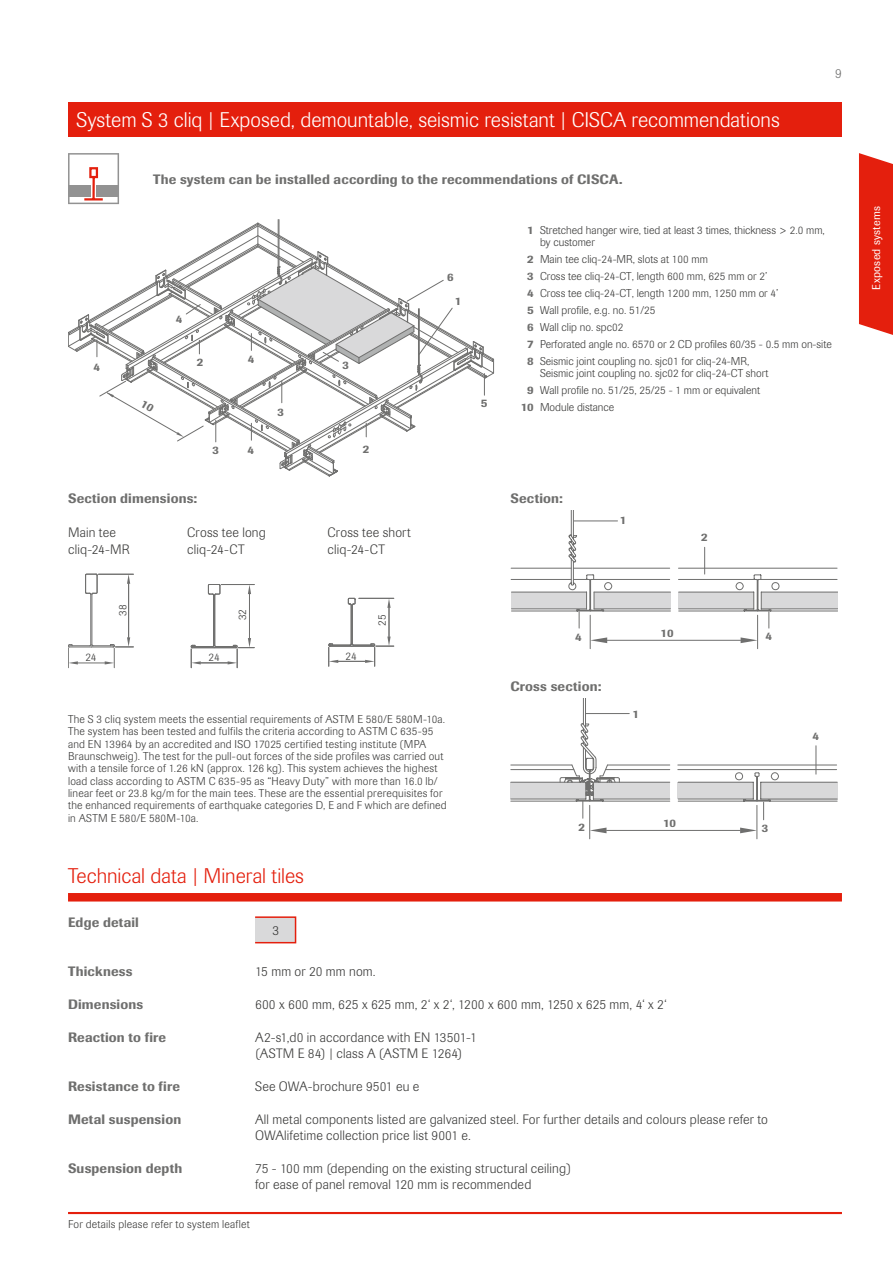
<style>
.page{position:relative;width:893px;height:1263px;background:#fff}
.page>*{position:absolute;margin:0;border:0;box-sizing:border-box;transform-origin:0 0}
.t1{font:300 21px "Imago Pro";color:#fff}
.t2{font:300 21px "Imago Pro";letter-spacing:-.005em;color:#e41f0d}
.t3{font:300 13.5px/16.5px "Imago Pro";letter-spacing:.015em;color:#3b3b3a}
.t4{font:500 13.5px "Imago Pro";letter-spacing:.01em;color:#6f6f6e}
.t5{font:300 13.5px "Imago Pro";color:#6f6f6e}
.t6{font:300 11.25px/12.3px "Imago Pro";letter-spacing:.015em;color:#3b3b3a}
.t7{font:500 11.25px "Imago Pro";color:#6f6f6e}
.t8{font:11.25px "Imago Pro";letter-spacing:.02em;color:#fff}
.s1{font-weight:500;color:#6f6f6e}
</style>
<div class="page">
<div style="left:68px;top:102px;width:774px;height:34px;background:#e41f0d"></div>
<hr style="left:68px;top:1212px;width:774px;height:2px;background:#e41f0d">
<div style="left:859px;top:153px;width:34px;height:182px;background:#e41f0d"></div>
<div style="left:68px;top:893px;width:774px;height:8px;background:#e41f0d"></div>
<div style="left:255px;top:917px;width:41px;height:26px;background:#d9d9da"></div>
<div style="left:255px;top:916px;width:41px;height:27px;border:2px solid #e41f0d"></div>
<svg style="left:68px;top:153px;width:51px;height:51px"></svg>
<svg style="left:68px;top:573px;width:65px;height:95px"></svg>
<svg style="left:191px;top:584px;width:63px;height:84px"></svg>
<svg style="left:328px;top:598px;width:66px;height:68px"></svg>
<hr style="left:278px;top:220px;width:1px;height:47px;background:#6f6f6e">
<hr style="left:279px;top:220px;width:1px;height:49px;background:#6f6f6e">
<hr style="left:590px;top:615px;width:1px;height:34px;background:#6f6f6e">
<hr style="left:757px;top:615px;width:1px;height:34px;background:#6f6f6e">
<hr style="left:607px;top:640px;width:134px;height:1px;background:#6f6f6e">
<svg style="left:590px;top:637px;width:17px;height:6px"></svg>
<svg style="left:741px;top:637px;width:17px;height:6px"></svg>
<svg style="left:510px;top:510px;width:328px;height:118px"></svg>
<hr style="left:606px;top:830px;width:134px;height:1px;background:#6f6f6e">
<hr style="left:757px;top:805px;width:1px;height:34px;background:#6f6f6e">
<hr style="left:589px;top:805px;width:1px;height:34px;background:#6f6f6e">
<svg style="left:590px;top:827px;width:16px;height:6px"></svg>
<svg style="left:740px;top:827px;width:17px;height:6px"></svg>
<svg style="left:510px;top:698px;width:160px;height:120px"></svg>
<hr style="left:586px;top:713px;width:43px;height:1px;background:#6f6f6e">
<svg style="left:677px;top:746px;width:161px;height:74px"></svg>
<svg style="left:68px;top:222px;width:426px;height:254px"></svg>
<h1 class="t1" style="left:77px;top:106px;width:705px">System S 3 cliq | Exposed, demountable, seismic resistant | CISCA recommendations</h1>
<p class="t5" style="left:835px;top:65px;width:8px">9</p>
<p class="t7" style="left:94px;top:360px;width:8px">4</p>
<p class="t4" style="left:153px;top:170px;width:471px">The system can be installed according to the recommendations of CISCA.</p>
<p class="t6" style="left:540px;top:224px;width:286px;text-indent:-13px"><span class="s1">1</span> Stretched hanger wire, tied at least 3 times, thickness &gt; 2.0 mm, by customer</p>
<p class="t6" style="left:527px;top:251px;width:306px;line-height:17px"><span class="s1">2</span> Main tee cliq-24-MR, slots at 100 mm<br><span class="s1">3</span> Cross tee cliq-24-CT, length 600 mm, 625 mm or 2’<br><span class="s1">4</span> Cross tee cliq-24-CT, length 1200 mm, 1250 mm or 4’<br><span class="s1">5</span> Wall profile, e.g. no. 51/25<br><span class="s1">6</span> Wall clip no. spc02<br><span class="s1">7</span> Perforated angle no. 6570 or 2 CD profiles 60/35 - 0.5 mm on-site <span class="s1">8</span> Seismic joint coupling no. sjc01 for cliq-24-MR,</p>
<p class="t6" style="left:540px;top:367px;width:230px">Seismic joint coupling no. sjc02 for cliq-24-CT short</p>
<p class="t6" style="left:527px;top:384px;width:234px"><span class="s1">9</span> Wall profile no. 51/25, 25/25 - 1 mm or equivalent</p>
<p class="t6" style="left:521px;top:401px;width:95px"><span class="s1">10</span> Module distance</p>
<p class="t7" style="left:447px;top:270px;width:8px">6</p>
<p class="t7" style="left:455px;top:294px;width:8px">1</p>
<p class="t7" style="left:176px;top:311px;width:8px">4</p>
<p class="t7" style="left:248px;top:352px;width:8px">4</p>
<p class="t7" style="left:197px;top:355px;width:8px">2</p>
<p class="t7" style="left:342px;top:358px;width:8px">3</p>
<p class="t7" style="left:481px;top:396px;width:8px">5</p>
<p class="t7" style="left:278px;top:405px;width:8px">3</p>
<p class="t7" style="left:213px;top:443px;width:8px">3</p>
<p class="t7" style="left:363px;top:442px;width:8px">2</p>
<p class="t7" style="left:247px;top:443px;width:8px">4</p>
<p class="t4" style="left:68px;top:490px;width:131px">Section dimensions:</p>
<p class="t3" style="left:68px;top:524px;width:63px">Main tee cliq-24-MR</p>
<p class="t3" style="left:187px;top:524px;width:80px">Cross tee long cliq-24-CT</p>
<p class="t3" style="left:328px;top:524px;width:85px">Cross tee short cliq-24-CT</p>
<p class="t6" style="left:85px;top:651px;width:13px">24</p>
<p class="t6" style="left:116px;top:616px;width:13px;rotate:-90deg">38</p>
<p class="t6" style="left:209px;top:651px;width:13px">24</p>
<p class="t6" style="left:236px;top:620px;width:13px;rotate:-90deg">32</p>
<p class="t6" style="left:346px;top:649px;width:13px">24</p>
<p class="t6" style="left:376px;top:626px;width:13px;rotate:-90deg">25</p>
<p class="t6" style="left:68px;top:713px;width:380px">The S 3 cliq system meets the essential requirements of ASTM E 580/E 580M-10a.<br>The system has been tested and fulfils the criteria according to ASTM C 635-95 and EN 13964 by an accredited and ISO 17025 certified testing institute (MPA Braunschweig). The test for the pull-out forces of the side profiles was carried out with a tensile force of 1.26 kN (approx. 126 kg). This system achieves the highest load class according to ASTM C 635-95 as “Heavy Duty” with more than 16.0 lb/ linear feet or 23.8 kg/m for the main tees. These are the essential prerequisites for the enhanced requirements of earthquake categories D, E and F which are defined in ASTM E 580/E 580M-10a.</p>
<p class="t4" style="left:510px;top:490px;width:54px">Section:</p>
<p class="t7" style="left:620px;top:513px;width:8px">1</p>
<p class="t7" style="left:701px;top:530px;width:8px">2</p>
<p class="t7" style="left:660px;top:625px;width:15px">10</p>
<p class="t7" style="left:575px;top:629px;width:8px">4</p>
<p class="t7" style="left:765px;top:629px;width:8px">4</p>
<p class="t4" style="left:510px;top:677px;width:92px">Cross section:</p>
<p class="t7" style="left:632px;top:707px;width:8px">1</p>
<p class="t7" style="left:663px;top:815px;width:15px">10</p>
<p class="t7" style="left:578px;top:819px;width:8px">2</p>
<p class="t7" style="left:762px;top:821px;width:8px">3</p>
<h1 class="t2" style="left:68px;top:862px;width:237px">Technical data | Mineral tiles</h1>
<p class="t4" style="left:68px;top:913px;width:72px">Edge detail</p>
<p class="t3" style="left:272px;top:921px;width:8px">3</p>
<p class="t4" style="left:68px;top:963px;width:66px">Thickness</p>
<p class="t3" style="left:255px;top:963px;width:122px">15 mm or 20 mm nom.</p>
<p class="t4" style="left:68px;top:995px;width:77px">Dimensions</p>
<p class="t3" style="left:255px;top:996px;width:413px">600 x 600 mm, 625 x 625 mm, 2‘ x 2‘, 1200 x 600 mm, 1250 x 625 mm, 4‘ x 2‘</p>
<p class="t4" style="left:68px;top:1028px;width:100px">Reaction to fire</p>
<p class="t3" style="left:255px;top:1028px;width:223px">A2-s1,d0 in accordance with EN 13501-1 (ASTM E 84) | class A (ASTM E 1264)</p>
<p class="t4" style="left:68px;top:1077px;width:114px">Resistance to fire</p>
<p class="t3" style="left:255px;top:1078px;width:166px">See OWA-brochure 9501 eu e</p>
<p class="t4" style="left:68px;top:1110px;width:115px">Metal suspension</p>
<p class="t3" style="left:255px;top:1110px;width:514px">All metal components listed are galvanized steel. For further details and colours please refer to<br>OWAlifetime collection price list 9001 e.</p>
<p class="t4" style="left:68px;top:1159px;width:116px">Suspension depth</p>
<p class="t3" style="left:255px;top:1160px;width:318px">75 - 100 mm (depending on the existing structural ceiling) for ease of panel removal 120 mm is recommended</p>
<p class="t6" style="left:68px;top:1218px;width:183px">For details please refer to system leaflet</p>
<p class="t7" style="left:812px;top:729px;width:8px">4</p>
<p class="t8" style="left:869px;top:290px;width:85px;rotate:-90deg">Exposed systems</p>
</div>
